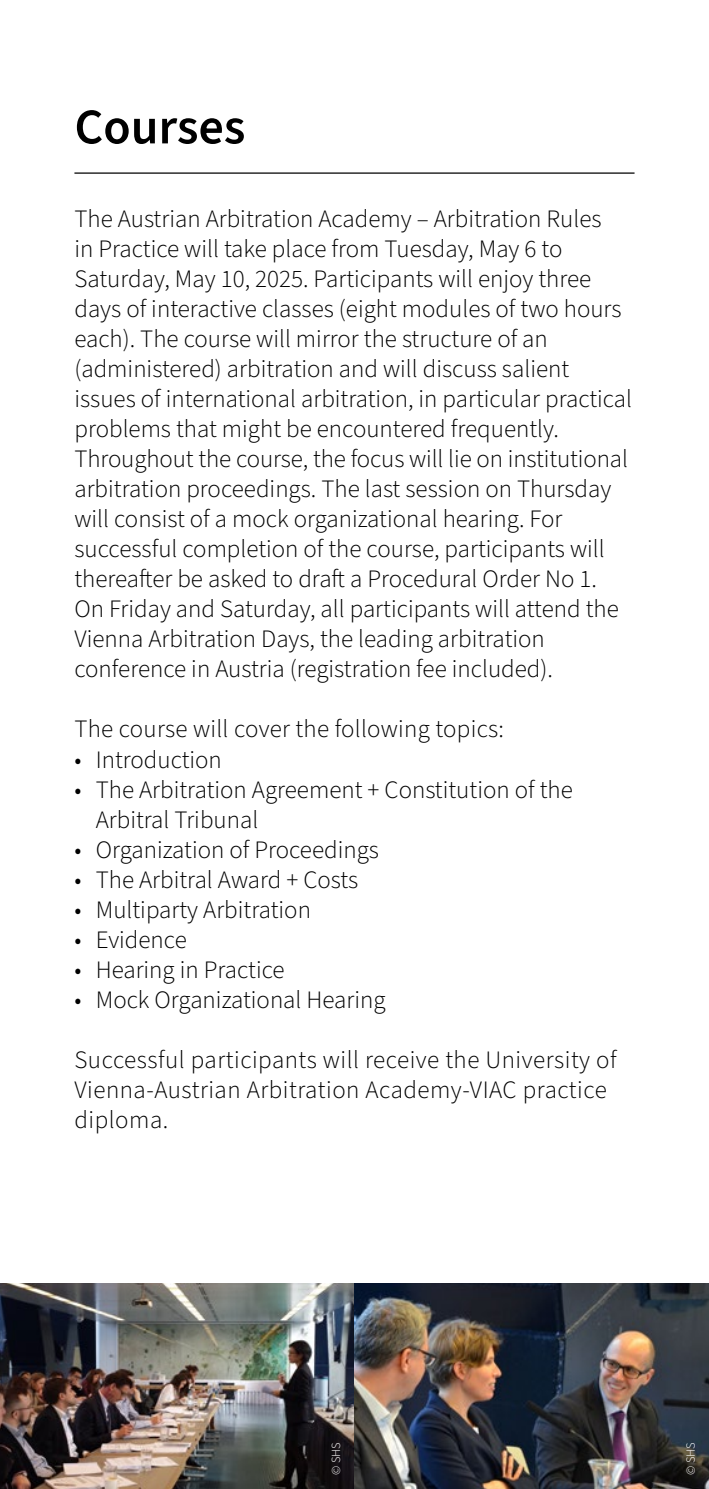
<style>
.page{position:relative;width:709px;height:1489px;background:#fff}
.page>*{position:absolute;margin:0;border:0;box-sizing:border-box;transform-origin:0 0}
.t1{font:600 50px "Source Sans 3";color:#000}
.t2{font:300 25px/30px "Source Sans 3";color:#000}
.t3{font:300 25px/30px "Source Sans 3";letter-spacing:.02em;color:#000}
.t4{font:300 12.5px "Source Sans 3";color:#fff}
</style>
<div class="page">
<img style="left:0;top:1283px;width:709px;height:205px">
<hr style="left:74px;top:172px;width:560px;height:2px;background:#000">
<h1 class="t1" style="left:74px;top:95px;width:172px">Courses</h1>
<p class="t2" style="left:74px;top:204px;width:559px">The Austrian Arbitration Academy – Arbitration Rules<br>in Practice will take place from Tuesday, May 6 to Saturday, May 10, 2025. Participants will enjoy three days of interactive classes (eight modules of two hours each). The course will mirror the structure of an (administered) arbitration and will discuss salient issues of international arbitration, in particular practical problems that might be encountered frequently.<br>Throughout the course, the focus will lie on institutional arbitration proceedings. The last session on Thursday will consist of a mock organizational hearing. For successful completion of the course, participants will thereafter be asked to draft a Procedural Order No 1.<br>On Friday and Saturday, all participants will attend the Vienna Arbitration Days, the leading arbitration conference in Austria (registration fee included).</p>
<p class="t2" style="left:74px;top:714px;width:431px">The course will cover the following topics:</p>
<p class="t2" style="left:74px;top:744px;width:149px">• Introduction</p>
<p class="t2" style="left:96px;top:774px;width:478px;text-indent:-21px">• The Arbitration Agreement + Constitution of the<br>Arbitral Tribunal</p>
<p class="t2" style="left:74px;top:834px;width:306px">• Organization of Proceedings</p>
<p class="t2" style="left:74px;top:864px;width:285px">• The Arbitral Award + Costs</p>
<p class="t2" style="left:74px;top:894px;width:238px">• Multiparty Arbitration</p>
<p class="t2" style="left:74px;top:924px;width:114px">• Evidence</p>
<p class="t2" style="left:74px;top:954px;width:212px">• Hearing in Practice</p>
<p class="t2" style="left:74px;top:984px;width:313px">• Mock Organizational Hearing</p>
<p class="t3" style="left:74px;top:1044px;width:543px">Successful participants will receive the University of<br>Vienna-Austrian Arbitration Academy-VIAC practice diploma.</p>
<p class="t4" style="left:328px;top:1474px;width:34px;rotate:-90deg">© SHS</p>
<p class="t4" style="left:683px;top:1474px;width:34px;rotate:-90deg">© SHS</p>
</div>
